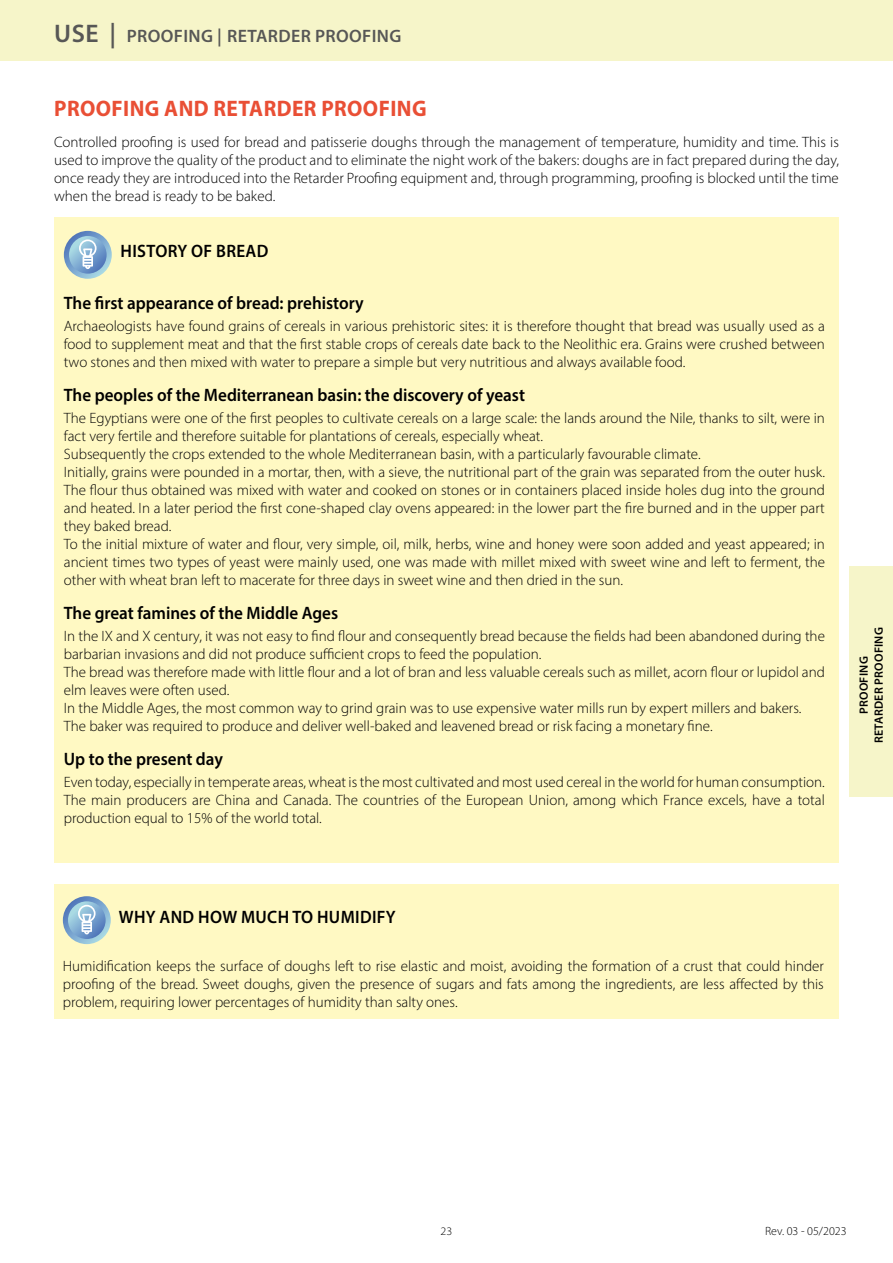
<style>
.page{position:relative;width:893px;height:1263px;background:#fff}
.page>*{position:absolute;margin:0;border:0;box-sizing:border-box;transform-origin:0 0}
.t1{font:700 22.5px "Myriad Pro";letter-spacing:.02em;color:#e94f35;scale:.95 1}
.t2{font:600 18px "Myriad Pro";color:#000;scale:.95 1}
.t3{font:600 18px "Myriad Pro";letter-spacing:.02em;color:#000;scale:.95 1}
.t4{font:600 18px "Myriad Pro";letter-spacing:.02em;color:#575756}
.t5{font:300 15px/18px "Myriad Pro";color:#000;text-align:justify}
.t6{font:600 12px/15px "Myriad Pro";letter-spacing:.02em;color:#000;text-align:center}
.t7{font:300 12px "Myriad Pro";color:#000}
.t8{font:300 11.55px "Myriad Pro";color:#000;scale:1.04 1}
.s1{font-size:25.5px}
</style>
<div class="page">
<div style="left:849px;top:566px;width:44px;height:231px;background:#f6f5c9"></div>
<div style="left:0;top:0;width:893px;height:60px;background:#f6f5c9"></div>
<hr style="left:0;top:0;width:1px;height:60px;background:#f9eaf1">
<div style="left:54px;top:218px;width:785px;height:645px;background:#fff9c3"></div>
<div style="left:54px;top:884px;width:785px;height:135px;background:#fff9c3"></div>
<svg style="left:64px;top:231px;width:48px;height:48px"></svg>
<svg style="left:69px;top:236px;width:38px;height:38px"></svg>
<svg style="left:79px;top:239px;width:18px;height:30px"></svg>
<svg style="left:63px;top:896px;width:48px;height:48px"></svg>
<svg style="left:68px;top:901px;width:38px;height:38px"></svg>
<svg style="left:78px;top:905px;width:18px;height:29px"></svg>
<p class="t4" style="left:54px;top:25px;width:349px"><span class="s1">USE |</span> PROOFING | RETARDER PROOFING</p>
<h1 class="t1" style="left:54px;top:93px;width:394px">PROOFING AND RETARDER PROOFING</h1>
<p class="t5" style="left:54px;top:132px;width:786px">Controlled proofing is used for bread and patisserie doughs through the management of temperature, humidity and time. This is used to improve the quality of the product and to eliminate the night work of the bakers: doughs are in fact prepared during the day, once ready they are introduced into the Retarder Proofing equipment and, through programming, proofing is blocked until the time when the bread is ready to be baked.</p>
<p class="t3" style="left:121px;top:240px;width:157px">HISTORY OF BREAD</p>
<p class="t2" style="left:64px;top:291px;width:317px">The first appearance of bread: prehistory</p>
<p class="t5" style="left:64px;top:317px;width:763px">Archaeologists have found grains of cereals in various prehistoric sites: it is therefore thought that bread was usually used as a food to supplement meat and that the first stable crops of cereals date back to the Neolithic era. Grains were crushed between two stones and then mixed with water to prepare a simple but very nutritious and always available food.</p>
<p class="t2" style="left:64px;top:383px;width:487px">The peoples of the Mediterranean basin: the discovery of yeast</p>
<p class="t5" style="left:64px;top:409px;width:763px;text-align:left">The Egyptians were one of the first peoples to cultivate cereals on a large scale: the lands around the Nile, thanks to silt, were in fact very fertile and therefore suitable for plantations of cereals, especially wheat.<br>Subsequently the crops extended to the whole Mediterranean basin, with a particularly favourable climate.<br>Initially, grains were pounded in a mortar, then, with a sieve, the nutritional part of the grain was separated from the outer husk.<br>The flour thus obtained was mixed with water and cooked on stones or in containers placed inside holes dug into the ground and heated. In a later period the first cone-shaped clay ovens appeared: in the lower part the fire burned and in the upper part they baked bread.<br>To the initial mixture of water and flour, very simple, oil, milk, herbs, wine and honey were soon added and yeast appeared; in ancient times two types of yeast were mainly used, one was made with millet mixed with sweet wine and left to ferment, the other with wheat bran left to macerate for three days in sweet wine and then dried in the sun.</p>
<p class="t2" style="left:64px;top:601px;width:290px">The great famines of the Middle Ages</p>
<p class="t5" style="left:64px;top:627px;width:763px;text-align:left">In the IX and X century, it was not easy to find flour and consequently bread because the fields had been abandoned during the barbarian invasions and did not produce sufficient crops to feed the population.<br>The bread was therefore made with little flour and a lot of bran and less valuable cereals such as millet, acorn flour or lupidol and elm leaves were often used.<br>In the Middle Ages, the most common way to grind grain was to use expensive water mills run by expert millers and bakers.<br>The baker was required to produce and deliver well-baked and leavened bread or risk facing a monetary fine.</p>
<p class="t2" style="left:64px;top:747px;width:169px">Up to the present day</p>
<p class="t5" style="left:64px;top:773px;width:762px">Even today, especially in temperate areas, wheat is the most cultivated and most used cereal in the world for human consumption.<br>The main producers are China and Canada. The countries of the European Union, among which France excels, have a total production equal to 15% of the world total.</p>
<p class="t6" style="left:856px;top:743px;width:118px;rotate:-90deg">PROOFING<br>RETARDER PROOFING</p>
<p class="t3" style="left:119px;top:905px;width:293px">WHY AND HOW MUCH TO HUMIDIFY</p>
<p class="t5" style="left:63px;top:957px;width:763px">Humidification keeps the surface of doughs left to rise elastic and moist, avoiding the formation of a crust that could hinder proofing of the bread. Sweet doughs, given the presence of sugars and fats among the ingredients, are less affected by this problem, requiring lower percentages of humidity than salty ones.</p>
<p class="t8" style="left:441px;top:1224px;width:13px">23</p>
<p class="t7" style="left:765px;top:1223px;width:83px">Rev. 03 - 05/2023</p>
</div>
